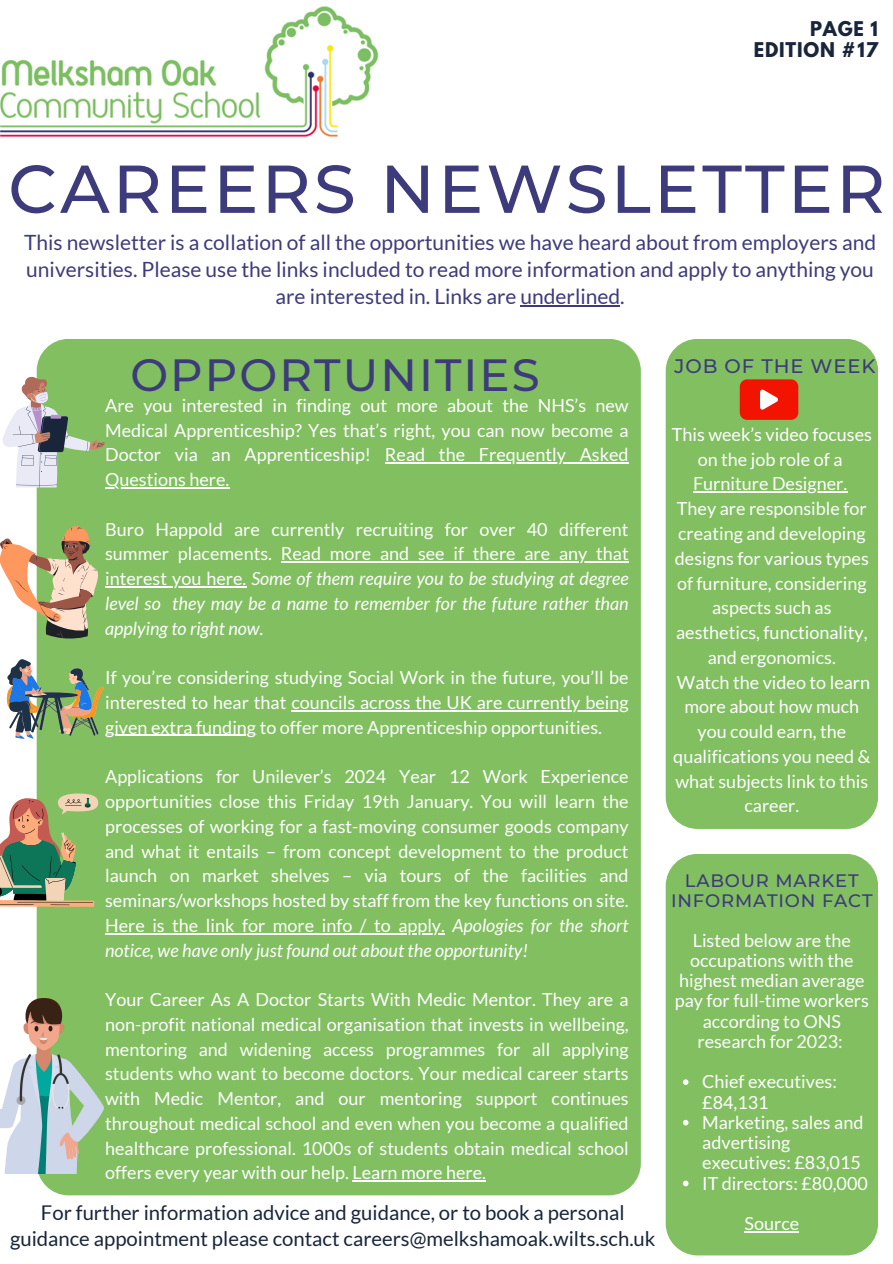
<style>
.page{position:relative;width:893px;height:1264px;background:#fff}
.page>*{position:absolute;margin:0;border:0;box-sizing:border-box;transform-origin:0 0}
.t1{font:500 67.5px "Montserrat";letter-spacing:.045em;color:#3d3b7b}
.t2{font:500 45px "Montserrat";letter-spacing:.045em;color:#3d3b7b}
.t3{font:21px/27px "Lato";color:#3d3b7b;text-align:center}
.t4{font:20.25px/25.8px "Lato";color:#18253b;text-align:center}
.t5{font:500 19.5px "Montserrat";letter-spacing:.045em;color:#3d3b7b}
.t6{font:18px/24.8px "Lato";color:#fff;text-align:justify}
.t7{font:500 18px/20.2px "Montserrat";letter-spacing:.045em;color:#3d3b7b;text-align:center}
.t8{font:700 18px "League Spartan";letter-spacing:.045em;color:#18253b}
.s1{font-style:italic}
</style>
<div class="page">
<div style="left:37px;top:339px;width:603px;height:856px;background:#81bf61;border-radius:32px"></div>
<div style="left:665px;top:339px;width:213px;height:490px;background:#81bf61;border-radius:32px"></div>
<div style="left:665px;top:853px;width:213px;height:402px;background:#81bf61;border-radius:32px"></div>
<img style="left:0;top:6px;width:379px;height:132px">
<hr style="left:520px;top:305px;width:100px;height:1px;background:#3d3b7b">
<hr style="left:385px;top:462px;width:243px;height:1px;background:#fff">
<hr style="left:105px;top:487px;width:124px;height:1px;background:#fff">
<hr style="left:281px;top:561px;width:347px;height:1px;background:#fff">
<hr style="left:105px;top:586px;width:141px;height:1px;background:#fff">
<hr style="left:291px;top:710px;width:337px;height:1px;background:#fff">
<hr style="left:105px;top:735px;width:151px;height:1px;background:#fff">
<hr style="left:105px;top:933px;width:340px;height:1px;background:#fff">
<hr style="left:352px;top:1180px;width:134px;height:1px;background:#fff">
<svg style="left:739px;top:379px;width:59px;height:41px;background:#ee311c"></svg>
<svg style="left:3px;top:376px;width:103px;height:111px"></svg>
<svg style="left:0;top:525px;width:98px;height:117px"></svg>
<svg style="left:6px;top:659px;width:98px;height:79px"></svg>
<svg style="left:0;top:793px;width:98px;height:113px"></svg>
<img style="left:0;top:998px;width:103px;height:175px">
<svg style="left:683px;top:1079px;width:5px;height:5px"></svg>
<svg style="left:682px;top:1119px;width:6px;height:6px"></svg>
<svg style="left:682px;top:1180px;width:6px;height:6px"></svg>
<hr style="left:744px;top:1231px;width:55px;height:1px;background:#fff">
<hr style="left:693px;top:491px;width:154px;height:1px;background:#fff">
<p class="t8" style="left:810px;top:20px;width:69px">PAGE 1</p>
<p class="t8" style="left:753px;top:40px;width:126px">EDITION #17</p>
<p class="t1" style="left:8px;top:147px;width:878px">CAREERS NEWSLETTER</p>
<p class="t3" style="left:24px;top:228px;width:853px">This newsletter is a collation of all the opportunities we have heard about from employers and universities. Please use the links included to read more information and apply to anything you are interested in. Links are underlined.</p>
<p class="t2" style="left:130px;top:347px;width:411px">OPPORTUNITIES</p>
<p class="t6" style="left:105px;top:392px;width:525px">Are you interested in finding out more about the NHS’s new Medical Apprenticeship? Yes that’s right, you can now become a Doctor via an Apprenticeship! Read the Frequently Asked Questions here.</p>
<p class="t6" style="left:105px;top:516px;width:525px">Buro Happold are currently recruiting for over 40 different summer placements. Read more and see if there are any that interest you here. <span class="s1">Some of them require you to be studying at degree level so they may be a name to remember for the future rather than applying to right now.</span></p>
<p class="t6" style="left:105px;top:665px;width:525px">If you’re considering studying Social Work in the future, you’ll be interested to hear that councils across the UK are currently being given extra funding to offer more Apprenticeship opportunities.</p>
<p class="t6" style="left:105px;top:764px;width:525px">Applications for Unilever’s 2024 Year 12 Work Experience opportunities close this Friday 19th January. You will learn the processes of working for a fast-moving consumer goods company and what it entails – from concept development to the product launch on market shelves – via tours of the facilities and seminars/workshops hosted by staff from the key functions on site.<br>Here is the link for more info / to apply. <span class="s1">Apologies for the short notice, we have only just found out about the opportunity!</span></p>
<p class="t6" style="left:105px;top:986px;width:525px">Your Career As A Doctor Starts With Medic Mentor. They are a non-profit national medical organisation that invests in wellbeing, mentoring and widening access programmes for all applying students who want to become doctors. Your medical career starts with Medic Mentor, and our mentoring support continues throughout medical school and even when you become a qualified healthcare professional. 1000s of students obtain medical school offers every year with our help. Learn more here.</p>
<p class="t4" style="left:10px;top:1198px;width:647px">For further information advice and guidance, or to book a personal guidance appointment please contact careers@melkshamoak.wilts.sch.uk</p>
<p class="t5" style="left:674px;top:354px;width:202px">JOB OF THE WEEK</p>
<p class="t6" style="left:671px;top:421px;width:202px;text-align:center">This week’s video focuses on the job role of a<br>Furniture Designer.</p>
<p class="t6" style="left:674px;top:496px;width:195px;text-align:center">They are responsible for creating and developing designs for various types of furniture, considering aspects such as aesthetics, functionality, and ergonomics.</p>
<p class="t6" style="left:673px;top:669px;width:199px;text-align:center">Watch the video to learn more about how much you could earn, the qualifications you need &amp; what subjects link to this career.</p>
<p class="t7" style="left:671px;top:870px;width:203px">LABOUR MARKET<br>INFORMATION FACT</p>
<p class="t6" style="left:674px;top:929px;width:196px;line-height:20.2px;text-align:center">Listed below are the occupations with the highest median average pay for full-time workers according to ONS research for 2023:</p>
<p class="t6" style="left:702px;top:1071px;width:136px;line-height:20.2px">Chief executives: £84,131</p>
<p class="t6" style="left:702px;top:1111px;width:163px;line-height:20.2px;text-align:left">Marketing, sales and advertising executives: £83,015</p>
<p class="t6" style="left:702px;top:1170px;width:167px">IT directors: £80,000</p>
<p class="t6" style="left:744px;top:1210px;width:56px">Source</p>
</div>
